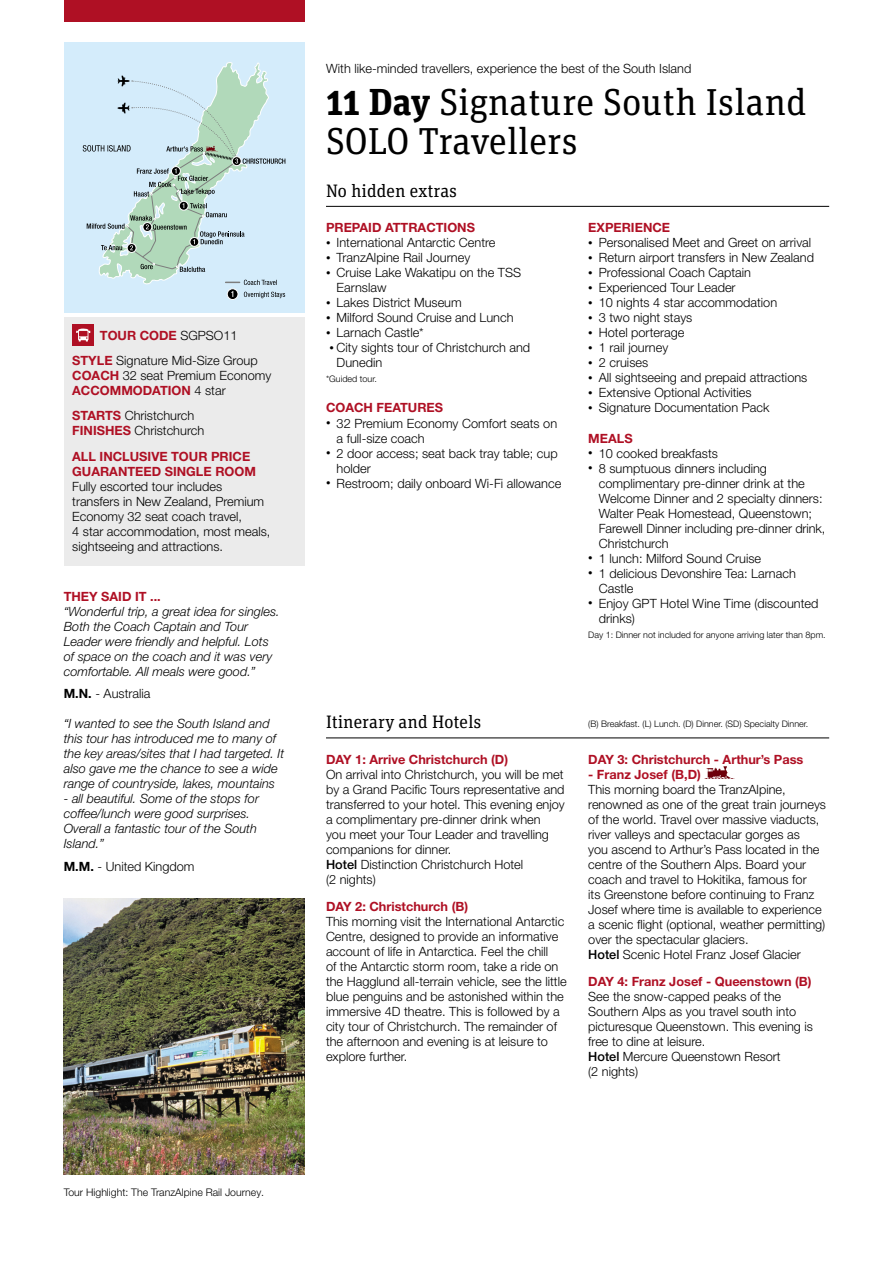
<style>
.page{position:relative;width:893px;height:1263px;background:#fff}
.page>*{position:absolute;margin:0;border:0;box-sizing:border-box;transform-origin:0 0}
.Headline{font:37.5px/39px "Unit Slab OT";color:#000}
.t1{font:18px "Unit Slab OT";color:#000}
.Body_Text{font:300 12.75px/15px "Helvetica Neue LT Pro";color:#000}
.Body_Text-2{font:italic 300 12.75px/15px "Helvetica Neue LT Pro";color:#000}
.Itinerary_Heads{font:700 12.75px "Helvetica Neue LT Pro";color:#af1024}
.Sub_Heads{font:700 12.75px "Helvetica Neue LT Pro";color:#af1024}
.Sub_Heads-2{font:300 12.75px "Helvetica Neue LT Pro";color:#000}
.t2{font:300 10.5px "Helvetica Neue LT Pro";color:#000}
.Body_Text-3{font:300 9px "Helvetica Neue LT Pro";color:#000}
.T_C{font:300 9px "Helvetica Neue LT Pro";color:#000}
.s1{font-weight:300;color:#000}
.s2{font-weight:700;color:#af1024}
.s3{font-weight:700}
.s4{font-size:9px}
.s5{font-weight:500}
</style>
<div class="page">
<div style="left:64px;top:43px;width:241px;height:270px;background:#d4ecfb"></div>
<div style="left:227px;top:288px;width:11px;height:12px;border:1px solid #fff;border-radius:50%"></div>
<svg style="left:83px;top:62px;width:202px;height:236px"></svg>
<svg style="left:704px;top:766px;width:30px;height:13px"></svg>
<hr style="left:326px;top:738px;width:503px;height:1px;background:#000">
<div style="left:64px;top:0;width:241px;height:22px;background:#af1024"></div>
<hr style="left:326px;top:206px;width:503px;height:1px;background:#000">
<div style="left:64px;top:317px;width:241px;height:249px;background:#ebebeb"></div>
<div style="left:73px;top:324px;width:21px;height:22px;background:#af1024"></div>
<svg style="left:76px;top:329px;width:14px;height:12px"></svg>
<img style="left:64px;top:898px;width:241px;height:277px">
<p class="Sub_Heads" style="left:100px;top:327px;width:139px">TOUR CODE <span class="s1">SGPSO11</span></p>
<p class="Sub_Heads-2" style="left:72px;top:352px;width:187px"><span class="s2">STYLE</span> Signature Mid-Size Group</p>
<p class="Sub_Heads-2" style="left:72px;top:367px;width:201px"><span class="s2">COACH</span> 32 seat Premium Economy</p>
<p class="Sub_Heads" style="left:72px;top:382px;width:155px">ACCOMMODATION <span class="s1">4 star</span></p>
<p class="Body_Text" style="left:72px;top:408px;width:124px"><span class="s2">STARTS</span> Christchurch</p>
<p class="Body_Text" style="left:72px;top:423px;width:133px"><span class="s2">FINISHES</span> Christchurch</p>
<p class="Sub_Heads" style="left:72px;top:448px;width:180px">ALL INCLUSIVE TOUR PRICE</p>
<p class="Sub_Heads" style="left:72px;top:463px;width:185px">GUARANTEED SINGLE ROOM</p>
<p class="Body_Text" style="left:72px;top:478px;width:200px">Fully escorted tour includes transfers in New Zealand, Premium<br>Economy 32 seat coach travel,<br>4 star accommodation, most meals, sightseeing and attractions.</p>
<p class="Itinerary_Heads" style="left:64px;top:588px;width:99px">THEY SAID IT ...</p>
<p class="Body_Text-2" style="left:64px;top:603px;width:217px">“Wonderful trip, a great idea for singles.<br>Both the Coach Captain and Tour Leader were friendly and helpful. Lots of space on the coach and it was very comfortable. All meals were good.”</p>
<p class="Body_Text" style="left:64px;top:686px;width:88px"><span class="s3">M.N.</span> - Australia</p>
<p class="Body_Text-2" style="left:64px;top:716px;width:222px">“I wanted to see the South Island and this tour has introduced me to many of the key areas/sites that I had targeted. It also gave me the chance to see a wide range of countryside, lakes, mountains</p>
<p class="Body_Text-2" style="left:64px;top:791px;width:197px">- all beautiful. Some of the stops for coffee/lunch were good surprises.<br>Overall a fantastic tour of the South<br>Island.”</p>
<p class="Body_Text" style="left:64px;top:858px;width:132px"><span class="s3">M.M.</span> - United Kingdom</p>
<p class="Body_Text" style="left:326px;top:61px;width:367px">With like-minded travellers, experience the best of the South Island</p>
<p class="Headline" style="left:326px;top:82px;width:482px"><span class="s3">11 Day</span> Signature South Island<br>SOLO Travellers</p>
<p class="t1" style="left:326px;top:179px;width:132px">No hidden extras</p>
<p class="Sub_Heads" style="left:326px;top:220px;width:150px">PREPAID ATTRACTIONS</p>
<p class="Body_Text" style="left:326px;top:235px;width:171px"><span class="s4">•</span> International Antarctic Centre</p>
<p class="Body_Text" style="left:326px;top:250px;width:146px"><span class="s4">•</span> TranzAlpine Rail Journey</p>
<p class="Body_Text" style="left:337px;top:265px;width:186px;text-indent:-11px"><span class="s4">•</span> Cruise Lake Wakatipu on the TSS<br>Earnslaw</p>
<p class="Body_Text" style="left:326px;top:295px;width:137px"><span class="s4">•</span> Lakes District Museum</p>
<p class="Body_Text" style="left:326px;top:310px;width:189px"><span class="s4">•</span> Milford Sound Cruise and Lunch</p>
<p class="Body_Text" style="left:326px;top:325px;width:99px"><span class="s4">•</span> Larnach Castle*</p>
<p class="Body_Text" style="left:337px;top:340px;width:195px;text-indent:-7px"><span class="s4">•</span> City sights tour of Christchurch and<br>Dunedin</p>
<p class="Body_Text-3" style="left:326px;top:374px;width:52px">*Guided tour.</p>
<p class="Sub_Heads" style="left:326px;top:400px;width:119px">COACH FEATURES</p>
<p class="Body_Text" style="left:326px;top:415px;width:233px"><span class="s4">•</span> 32 Premium Economy Comfort seats on</p>
<p class="Body_Text" style="left:337px;top:430px;width:90px">a full-size coach</p>
<p class="Body_Text" style="left:326px;top:445px;width:233px"><span class="s4">•</span> 2 door access; seat back tray table; cup</p>
<p class="Body_Text" style="left:337px;top:460px;width:36px">holder</p>
<p class="Body_Text" style="left:326px;top:475px;width:237px"><span class="s4">•</span> Restroom; daily onboard Wi-Fi allowance</p>
<p class="Sub_Heads" style="left:588px;top:220px;width:83px">EXPERIENCE</p>
<p class="Body_Text" style="left:588px;top:235px;width:224px"><span class="s4">•</span> Personalised Meet and Greet on arrival</p>
<p class="Body_Text" style="left:588px;top:250px;width:227px"><span class="s4">•</span> Return airport transfers in New Zealand</p>
<p class="Body_Text" style="left:588px;top:265px;width:164px"><span class="s4">•</span> Professional Coach Captain</p>
<p class="Body_Text" style="left:588px;top:280px;width:149px"><span class="s4">•</span> Experienced Tour Leader</p>
<p class="Body_Text" style="left:588px;top:295px;width:190px"><span class="s4">•</span> 10 nights 4 star accommodation</p>
<p class="Body_Text" style="left:588px;top:310px;width:106px"><span class="s4">•</span> 3 two night stays</p>
<p class="Body_Text" style="left:588px;top:325px;width:98px"><span class="s4">•</span> Hotel porterage</p>
<p class="Body_Text" style="left:588px;top:340px;width:82px"><span class="s4">•</span> 1 rail journey</p>
<p class="Body_Text" style="left:588px;top:355px;width:61px"><span class="s4">•</span> 2 cruises</p>
<p class="Body_Text" style="left:588px;top:370px;width:221px"><span class="s4">•</span> All sightseeing and prepaid attractions</p>
<p class="Body_Text" style="left:588px;top:385px;width:165px"><span class="s4">•</span> Extensive Optional Activities</p>
<p class="Body_Text" style="left:588px;top:400px;width:183px"><span class="s4">•</span> Signature Documentation Pack</p>
<p class="Sub_Heads" style="left:588px;top:430px;width:46px">MEALS</p>
<p class="Body_Text" style="left:588px;top:445px;width:131px"><span class="s4">•</span> 10 cooked breakfasts</p>
<p class="Body_Text" style="left:599px;top:460px;width:228px;text-indent:-11px"><span class="s4">•</span> 8 sumptuous dinners including complimentary pre-dinner drink at the Welcome Dinner and 2 specialty dinners:<br>Walter Peak Homestead, Queenstown; Farewell Dinner including pre-dinner drink, Christchurch</p>
<p class="Body_Text" style="left:588px;top:550px;width:174px"><span class="s4">•</span> 1 lunch: Milford Sound Cruise</p>
<p class="Body_Text" style="left:599px;top:565px;width:198px;text-indent:-11px"><span class="s4">•</span> 1 delicious Devonshire Tea: Larnach<br>Castle</p>
<p class="Body_Text" style="left:599px;top:595px;width:221px;text-indent:-11px"><span class="s4">•</span> Enjoy GPT Hotel Wine Time (discounted drinks)</p>
<p class="Body_Text-3" style="left:588px;top:629px;width:239px">Day 1: Dinner not included for anyone arriving later than 8pm.</p>
<p class="t1" style="left:326px;top:711px;width:157px">Itinerary and Hotels</p>
<p class="T_C" style="left:588px;top:718px;width:222px">(B) Breakfast. (L) Lunch. (D) Dinner. (SD) Specialty Dinner.</p>
<p class="Itinerary_Heads" style="left:326px;top:751px;width:184px">DAY 1: Arrive Christchurch (D)</p>
<p class="Body_Text" style="left:326px;top:766px;width:240px">On arrival into Christchurch, you will be met by a Grand Pacific Tours representative and transferred to your hotel. This evening enjoy a complimentary pre-dinner drink when<br>you meet your Tour Leader and travelling companions for dinner.</p>
<p class="Body_Text" style="left:326px;top:856px;width:199px"><span class="s5">Hotel</span> Distinction Christchurch Hotel (2 nights)</p>
<p class="Itinerary_Heads" style="left:326px;top:898px;width:144px">DAY 2: Christchurch (B)</p>
<p class="Body_Text" style="left:326px;top:913px;width:242px">This morning visit the International Antarctic Centre, designed to provide an informative account of life in Antarctica. Feel the chill<br>of the Antarctic storm room, take a ride on the Hagglund all-terrain vehicle, see the little blue penguins and be astonished within the immersive 4D theatre. This is followed by a city tour of Christchurch. The remainder of the afternoon and evening is at leisure to explore further.</p>
<p class="Itinerary_Heads" style="left:588px;top:751px;width:217px">DAY 3: Christchurch - Arthur’s Pass</p>
<p class="Itinerary_Heads" style="left:588px;top:766px;width:114px">- Franz Josef (B,D)</p>
<p class="Body_Text" style="left:588px;top:781px;width:239px">This morning board the TranzAlpine, renowned as one of the great train journeys of the world. Travel over massive viaducts, river valleys and spectacular gorges as<br>you ascend to Arthur’s Pass located in the centre of the Southern Alps. Board your coach and travel to Hokitika, famous for<br>its Greenstone before continuing to Franz Josef where time is available to experience a scenic flight (optional, weather permitting) over the spectacular glaciers.</p>
<p class="Body_Text" style="left:588px;top:946px;width:214px"><span class="s5">Hotel</span> Scenic Hotel Franz Josef Glacier</p>
<p class="Itinerary_Heads" style="left:588px;top:973px;width:225px">DAY 4: Franz Josef - Queenstown (B)</p>
<p class="Body_Text" style="left:588px;top:988px;width:226px">See the snow-capped peaks of the Southern Alps as you travel south into picturesque Queenstown. This evening is free to dine at leisure.</p>
<p class="Body_Text" style="left:588px;top:1048px;width:194px"><span class="s5">Hotel</span> Mercure Queenstown Resort (2 nights)</p>
<p class="t2" style="left:64px;top:1185px;width:202px">Tour Highlight: The TranzAlpine Rail Journey.</p>
</div>
